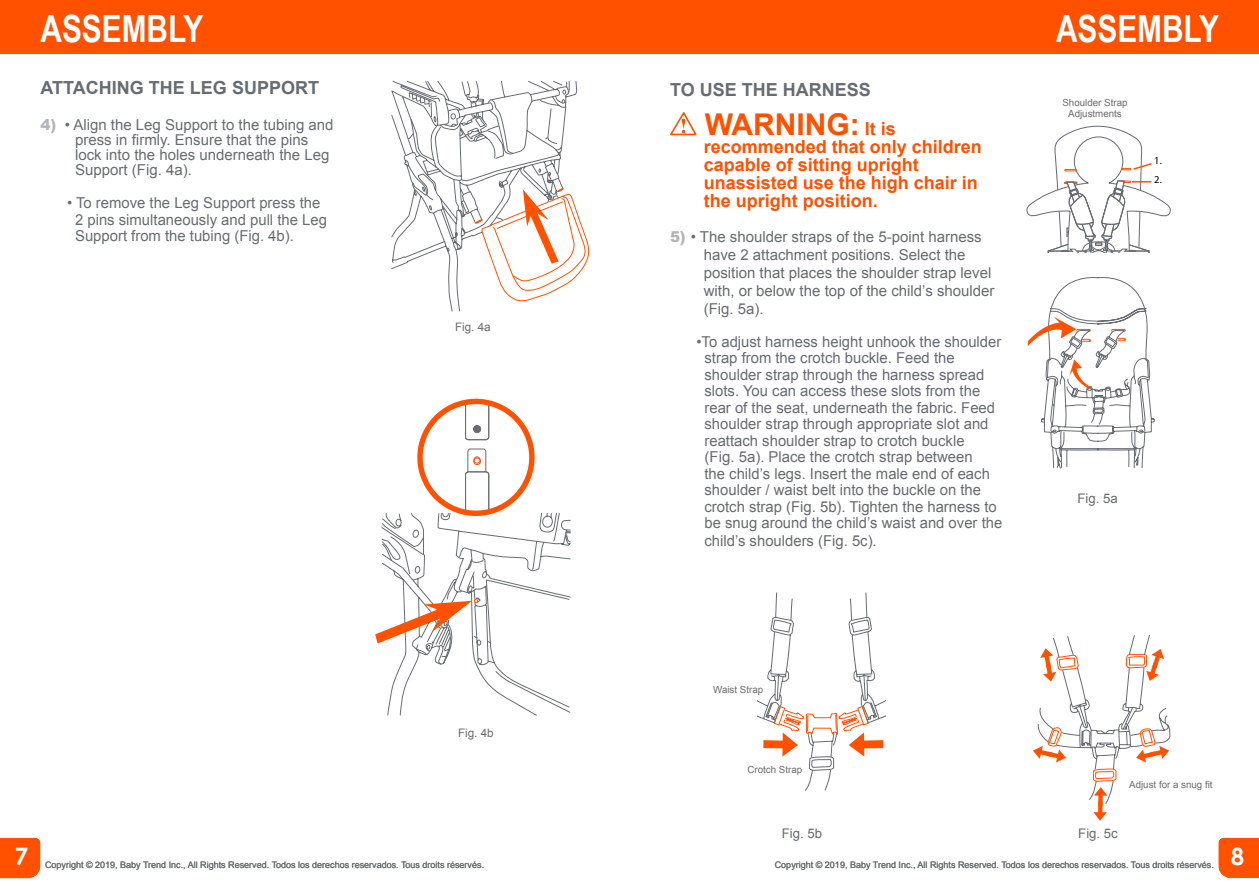
<style>
.page{position:relative;width:1259px;height:893px;background:#fff}
.page>*{position:absolute;margin:0;border:0;box-sizing:border-box;transform-origin:0 0}
.t1{font:700 37.5px "Arial Narrow";color:#fff}
.t2{font:700 37.5px "Arial";color:#fff}
.t3{font:700 30px "Arial";color:#ff5100}
.t4{font:700 24px "Century Gothic";color:#fff}
.t5{font:700 18px/18px "Arial";color:#ff5100}
.t6{font:700 18px "Arial";color:#666c73}
.t7{font:15px/16.5px "Arial";color:#666a71}
.t8{font:15px/15px "Arial";color:#666c73}
.t9{font:13.2px "Arial";color:#666a71}
.t10{font:11.7px "Arial";color:#6d6b6d}
.t11{font:10.5px/19.5px "Myriad Pro";color:#000}
.t12{font:9.75px/11.7px "Arial";color:#6d6b6d;text-align:center}
.t13{font:9px "Arial";color:#676c72}
.s1{font-weight:900;color:#b3b6b9}
.s2{font-size:18px}
.s3{font-weight:900;color:#b6b5b6}
</style>
<div class="page">
<div style="left:0;top:838px;width:40px;height:40px;background:#ff5100"></div>
<div style="left:1218px;top:838px;width:41px;height:40px;background:#ff5100"></div>
<div style="left:0;top:0;width:629px;height:54px;background:#ff5100"></div>
<div style="left:629px;top:0;width:630px;height:54px;background:#ff5100"></div>
<svg style="left:391px;top:81px;width:198px;height:231px"></svg>
<svg style="left:375px;top:398px;width:196px;height:318px"></svg>
<svg style="left:757px;top:592px;width:129px;height:199px"></svg>
<svg style="left:670px;top:112px;width:27px;height:24px"></svg>
<svg style="left:1033px;top:635px;width:138px;height:186px"></svg>
<svg style="left:1026px;top:125px;width:145px;height:128px"></svg>
<svg style="left:1027px;top:277px;width:128px;height:192px"></svg>
<h1 class="t1" style="left:40px;top:0;width:164px">ASSEMBLY</h1>
<h1 class="t1" style="left:1056px;top:0;width:164px">ASSEMBLY</h1>
<h1 class="t2" style="left:79px;top:3px;width:183px">WARNING</h1>
<h1 class="t2" style="left:1036px;top:3px;width:183px">WARNING</h1>
<p class="t6" style="left:41px;top:76px;width:280px">ATTACHING THE LEG SUPPORT</p>
<p class="t8" style="left:75px;top:117px;width:260px;text-indent:-34px"><span class="s1">4)</span> • Align the Leg Support to the tubing and press in firmly. Ensure that the pins lock into the holes underneath the Leg Support (Fig. 4a).</p>
<p class="t8" style="left:75px;top:195px;width:253px;line-height:16.5px;text-indent:-8px">• To remove the Leg Support press the<br>2 pins simultaneously and pull the Leg<br>Support from the tubing (Fig. 4b).</p>
<p class="t10" style="left:455px;top:320px;width:37px">Fig. 4a</p>
<p class="t10" style="left:458px;top:725px;width:37px">Fig. 4b</p>
<p class="t6" style="left:670px;top:77px;width:202px">TO USE THE HARNESS</p>
<h2 class="t3" style="left:705px;top:105px;width:192px">WARNING: <span class="s2">It is</span></h2>
<p class="t5" style="left:704px;top:138px;width:280px">recommended that only children capable of sitting upright unassisted use the high chair in the upright position.</p>
<p class="t7" style="left:704px;top:228px;width:292px;line-height:18px;text-indent:-34px"><span class="s3">5)</span> • The shoulder straps of the 5-point harness have 2 attachment positions. Select the position that places the shoulder strap level with, or below the top of the child’s shoulder (Fig. 5a).</p>
<p class="t7" style="left:704px;top:333px;width:299px;text-indent:-8px">•To adjust harness height unhook the shoulder strap from the crotch buckle. Feed the shoulder strap through the harness spread slots. You can access these slots from the rear of the seat, underneath the fabric. Feed shoulder strap through appropriate slot and reattach shoulder strap to crotch buckle<br>(Fig. 5a). Place the crotch strap between<br>the child’s legs. Insert the male end of each shoulder / waist belt into the buckle on the crotch strap (Fig. 5b). Tighten the harness to be snug around the child’s waist and over the</p>
<p class="t7" style="left:704px;top:533px;width:174px">child’s shoulders (Fig. 5c).</p>
<p class="t12" style="left:713px;top:684px;width:52px">Waist Strap</p>
<p class="t12" style="left:747px;top:763px;width:56px">Crotch Strap</p>
<p class="t12" style="left:1062px;top:96px;width:67px">Shoulder Strap<br>Adjustments</p>
<p class="t11" style="left:1154px;top:150px;width:9px">1.<br>2.</p>
<p class="t9" style="left:1077px;top:490px;width:42px">Fig. 5a</p>
<p class="t12" style="left:1129px;top:779px;width:85px">Adjust for a snug fit</p>
<p class="t9" style="left:781px;top:824px;width:42px">Fig. 5b</p>
<p class="t9" style="left:1078px;top:824px;width:41px">Fig. 5c</p>
<h3 class="t4" style="left:15px;top:842px;width:15px">7</h3>
<h3 class="t4" style="left:1230px;top:842px;width:15px">8</h3>
<p class="t13" style="left:45px;top:858px;width:441px">Copyright © 2019, Baby Trend Inc., All Rights Reserved. Todos los derechos reservados. Tous droits réservés.</p>
<p class="t13" style="left:775px;top:858px;width:441px">Copyright © 2019, Baby Trend Inc., All Rights Reserved. Todos los derechos reservados. Tous droits réservés.</p>
</div>
